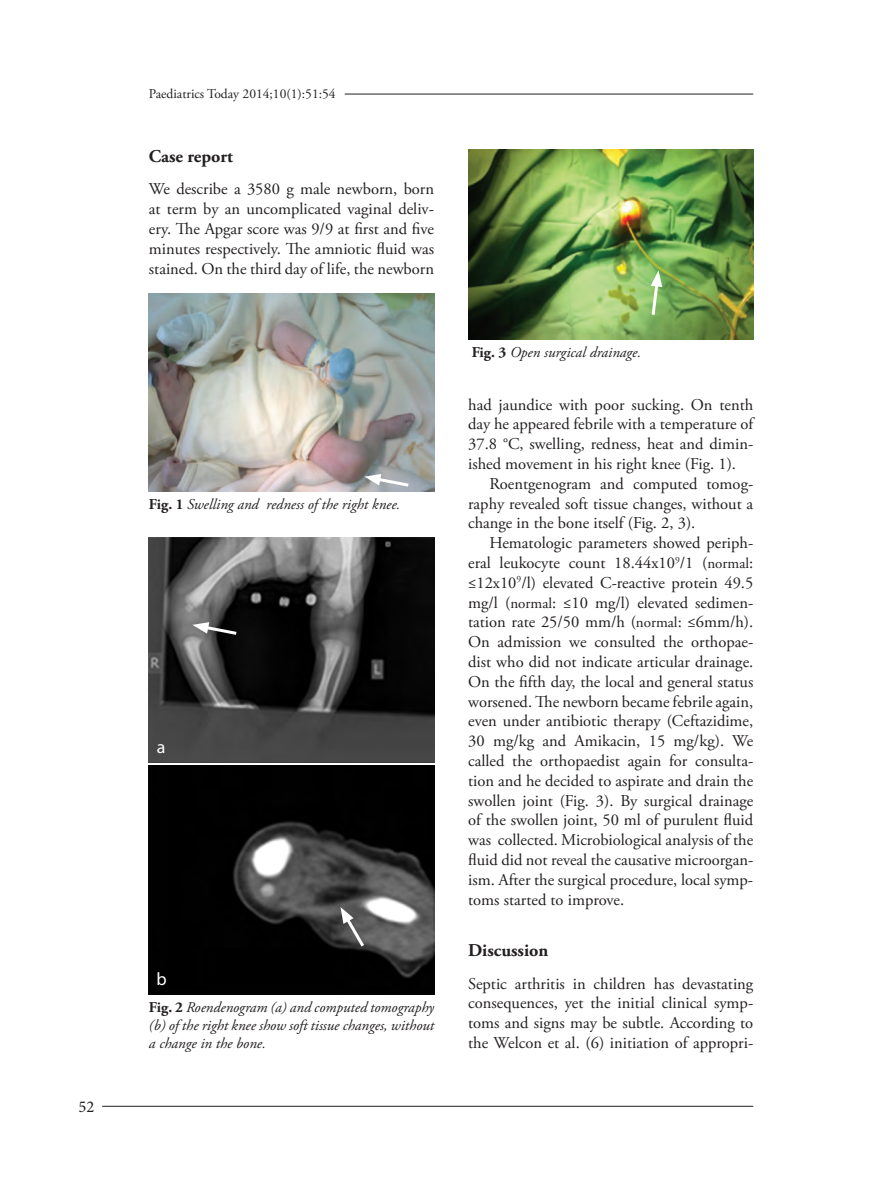
<style>
.page{position:relative;width:881px;height:1178px;background:#fff}
.page>*{position:absolute;margin:0;border:0;box-sizing:border-box;transform-origin:0 0}
.t1{font:700 18px "Adobe Garamond Pro";color:#231f20}
.t2{font:18px "Myriad Pro";color:#fff}
.t3{font:16.5px/19.8px "Adobe Garamond Pro";color:#231f20;text-align:justify}
.t4{font:16.5px "Minion Pro";color:#231f20}
.t5{font:italic 15px/18px "Adobe Garamond Pro";color:#231f20;text-align:justify}
.t6{font:13.5px "Adobe Garamond Pro";color:#231f20}
.s1{font-weight:700;font-style:normal}
.s2{font-size:15px}
</style>
<div class="page">
<hr style="left:344px;top:94px;width:409px;height:1px;background:#231f20">
<hr style="left:102px;top:1106px;width:651px;height:1px;background:#231f20">
<img style="left:149px;top:538px;width:285px;height:224px">
<img style="left:149px;top:765px;width:285px;height:229px">
<img style="left:149px;top:294px;width:285px;height:197px">
<img style="left:468px;top:149px;width:285px;height:190px">
<svg style="left:364px;top:474px;width:47px;height:15px"></svg>
<svg style="left:192px;top:622px;width:48px;height:15px"></svg>
<svg style="left:340px;top:907px;width:27px;height:43px"></svg>
<svg style="left:649px;top:270px;width:13px;height:48px"></svg>
<p class="t4" style="left:79px;top:1095px;width:17px">52</p>
<p class="t6" style="left:149px;top:86px;width:188px">Paediatrics Today 2014;10(1):51:54</p>
<p class="t1" style="left:149px;top:146px;width:86px">Case report</p>
<p class="t3" style="left:149px;top:180px;width:286px">We describe a 3580 g male newborn, born at term by an uncomplicated vaginal deliv&shy;ery. The Apgar score was 9/9 at first and five minutes respectively. The amniotic fluid was stained. On the third day of life, the newborn</p>
<p class="t5" style="left:149px;top:496px;width:253px"><span class="s1">Fig. 1</span> Swelling and redness of the right knee.</p>
<p class="t2" style="left:157px;top:735px;width:10px">a</p>
<p class="t2" style="left:156px;top:968px;width:12px">b</p>
<p class="t5" style="left:149px;top:999px;width:286px"><span class="s1">Fig. 2</span> Roendenogram (a) and computed tomography (b) of the right knee show soft tissue changes, without a change in the bone.</p>
<p class="t5" style="left:471px;top:344px;width:171px"><span class="s1">Fig. 3</span> Open surgical drainage.</p>
<p class="t3" style="left:468px;top:395px;width:286px">had jaundice with poor sucking. On tenth day he appeared febrile with a temperature of 37.8 °C, swelling, redness, heat and dimin&shy;ished movement in his right knee (Fig. 1).</p>
<p class="t3" style="left:468px;top:474px;width:286px;text-indent:21px">Roentgenogram and computed tomog&shy;raphy revealed soft tissue changes, without a change in the bone itself (Fig. 2, 3).</p>
<p class="t3" style="left:468px;top:534px;width:286px;text-indent:21px">Hematologic parameters showed periph&shy;eral leukocyte count 18.44x10<sup>9</sup>/1 (<span class="s2">normal</span>: ≤12x10<sup>9</sup>/l) elevated C-reactive protein 49.5 mg/l (<span class="s2">normal</span>: ≤10 mg/l) elevated sedimen&shy;tation rate 25/50 mm/h (<span class="s2">normal</span>: ≤6mm/h).<br>On admission we consulted the orthopae&shy;dist who did not indicate articular drainage.<br>On the fifth day, the local and general status worsened. The newborn became febrile again, even under antibiotic therapy (Ceftazidime, 30 mg/kg and Amikacin, 15 mg/kg). We called the orthopaedist again for consulta&shy;tion and he decided to aspirate and drain the swollen joint (Fig. 3). By surgical drainage of the swollen joint, 50 ml of purulent fluid was collected. Microbiological analysis of the fluid did not reveal the causative microorgan&shy;ism. After the surgical procedure, local symp&shy;toms started to improve.</p>
<p class="t1" style="left:468px;top:940px;width:82px">Discussion</p>
<p class="t3" style="left:468px;top:974px;width:286px">Septic arthritis in children has devastating consequences, yet the initial clinical symp&shy;toms and signs may be subtle. According to the Welcon et al. (6) initiation of appropri-</p>
</div>
